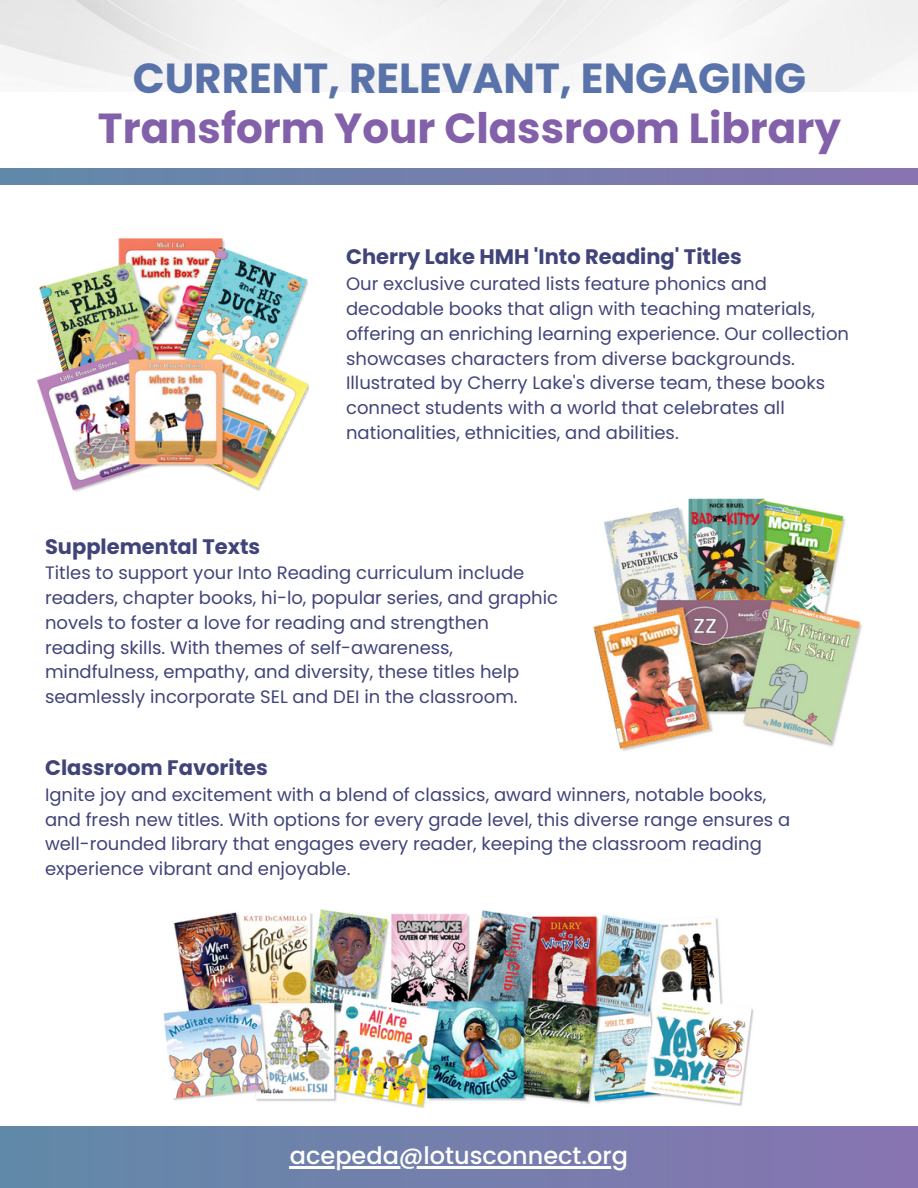
<style>
.page{position:relative;width:918px;height:1188px;background:#fff}
.page>*{position:absolute;margin:0;border:0;box-sizing:border-box;transform-origin:0 0}
.t1{font:700 42px "Poppins";color:#8260aa}
.t2{font:700 42px "Poppins";color:#5973aa}
.t3{font:500 24px "Poppins";color:#fff}
.t4{font:700 21px "Poppins";color:#414479}
.t5{font:18px/24.8px "Poppins";color:#414479}
</style>
<div class="page">
<div style="left:0;top:168px;width:918px;height:1020px;background:linear-gradient(to right,#618aa8,#8975b2)"></div>
<div style="left:0;top:186px;width:918px;height:940px;background:#fff"></div>
<img style="left:163px;top:909px;width:591px;height:199px">
<img style="left:37px;top:238px;width:271px;height:254px">
<img style="left:593px;top:498px;width:269px;height:253px">
<hr style="left:290px;top:1166px;width:338px;height:2px;background:#fff">
<p class="t2" style="left:133px;top:49px;width:675px">CURRENT, RELEVANT, ENGAGING</p>
<p class="t1" style="left:98px;top:99px;width:744px">Transform Your Classroom Library</p>
<p class="t4" style="left:346px;top:242px;width:397px">Cherry Lake HMH 'Into Reading' Titles</p>
<p class="t5" style="left:346px;top:272px;width:504px">Our exclusive curated lists feature phonics and decodable books that align with teaching materials, offering an enriching learning experience. Our collection showcases characters from diverse backgrounds.<br>Illustrated by Cherry Lake's diverse team, these books connect students with a world that celebrates all nationalities, ethnicities, and abilities.</p>
<p class="t4" style="left:45px;top:532px;width:217px">Supplemental Texts</p>
<p class="t5" style="left:45px;top:561px;width:515px">Titles to support your Into Reading curriculum include readers, chapter books, hi-lo, popular series, and graphic novels to foster a love for reading and strengthen reading skills. With themes of self-awareness, mindfulness, empathy, and diversity, these titles help seamlessly incorporate SEL and DEI in the classroom.</p>
<p class="t4" style="left:45px;top:753px;width:224px">Classroom Favorites</p>
<p class="t5" style="left:45px;top:782px;width:747px">Ignite joy and excitement with a blend of classics, award winners, notable books, and fresh new titles. With options for every grade level, this diverse range ensures a well-rounded library that engages every reader, keeping the classroom reading experience vibrant and enjoyable.</p>
<p class="t3" style="left:290px;top:1138px;width:340px">acepeda@lotusconnect.org</p>
</div>
